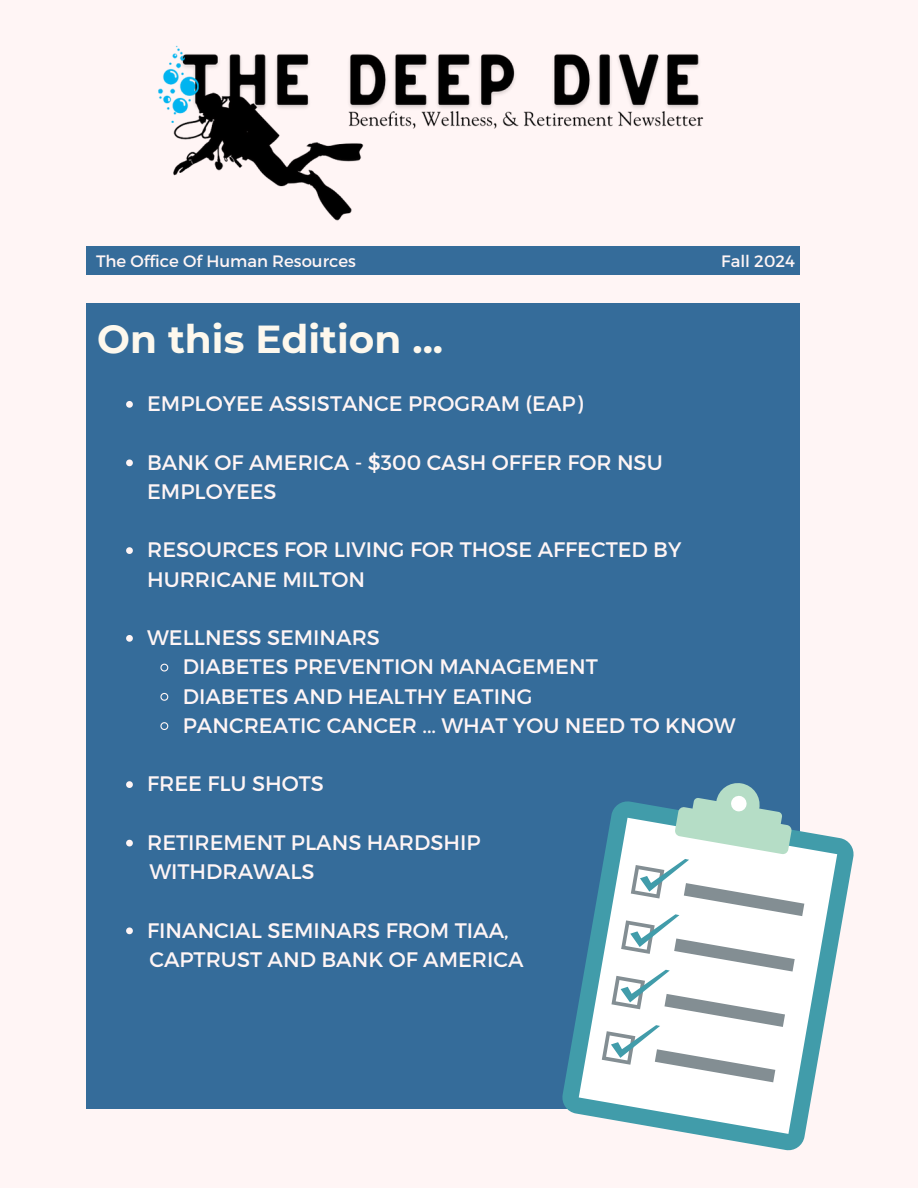
<style>
.page{position:relative;width:918px;height:1188px;background:#fff5f5}
.page>*{position:absolute;margin:0;border:0;box-sizing:border-box;transform-origin:0 0}
.t1{font:700 39px "Montserrat";color:#fdf8ed}
.t2{font:21px/29.2px "Montserrat";color:#fff5f5}
.t3{font:16.5px "Montserrat";color:#fff5f5}
</style>
<div class="page">
<div style="left:86px;top:246px;width:714px;height:29px;background:#356c9a"></div>
<img style="left:158px;top:45px;width:546px;height:176px">
<div style="left:86px;top:304px;width:714px;height:805px;background:#356c9a"></div>
<svg style="left:562px;top:837px;width:292px;height:314px"></svg>
<svg style="left:579px;top:832px;width:258px;height:302px"></svg>
<svg style="left:602px;top:783px;width:202px;height:299px;background:#cddcdf"></svg>
<svg style="left:126px;top:401px;width:7px;height:7px"></svg>
<svg style="left:126px;top:459px;width:7px;height:7px"></svg>
<svg style="left:126px;top:547px;width:7px;height:7px"></svg>
<svg style="left:126px;top:635px;width:7px;height:7px"></svg>
<svg style="left:160px;top:663px;width:9px;height:9px"></svg>
<svg style="left:160px;top:692px;width:9px;height:9px"></svg>
<svg style="left:160px;top:722px;width:9px;height:8px"></svg>
<svg style="left:126px;top:781px;width:7px;height:7px"></svg>
<svg style="left:126px;top:840px;width:7px;height:6px"></svg>
<svg style="left:126px;top:927px;width:7px;height:7px"></svg>
<p class="t3" style="left:96px;top:251px;width:261px">The Office Of Human Resources</p>
<h2 class="t1" style="left:97px;top:315px;width:347px">On this Edition ...</h2>
<p class="t2" style="left:147px;top:388px;width:437px">EMPLOYEE ASSISTANCE PROGRAM (EAP)</p>
<h1 class="t2" style="left:147px;top:446px;width:517px">BANK OF AMERICA - $300 CASH OFFER FOR NSU<br>EMPLOYEES</h1>
<p class="t2" style="left:147px;top:534px;width:536px">RESOURCES FOR LIVING FOR THOSE AFFECTED BY<br>HURRICANE MILTON</p>
<p class="t3" style="left:721px;top:251px;width:75px">Fall 2024</p>
<p class="t2" style="left:147px;top:622px;width:234px">WELLNESS SEMINARS</p>
<p class="t2" style="left:183px;top:651px;width:417px">DIABETES PREVENTION MANAGEMENT</p>
<p class="t2" style="left:183px;top:680px;width:351px">DIABETES AND HEALTHY EATING</p>
<p class="t2" style="left:183px;top:710px;width:554px">PANCREATIC CANCER ... WHAT YOU NEED TO KNOW</p>
<p class="t2" style="left:147px;top:768px;width:178px">FREE FLU SHOTS</p>
<p class="t2" style="left:147px;top:827px;width:335px">RETIREMENT PLANS HARDSHIP</p>
<p class="t2" style="left:149px;top:856px;width:167px">WITHDRAWALS</p>
<p class="t2" style="left:147px;top:914px;width:363px">FINANCIAL SEMINARS FROM TIAA,</p>
<h2 class="t2" style="left:149px;top:944px;width:376px">CAPTRUST AND BANK OF AMERICA</h2>
</div>
